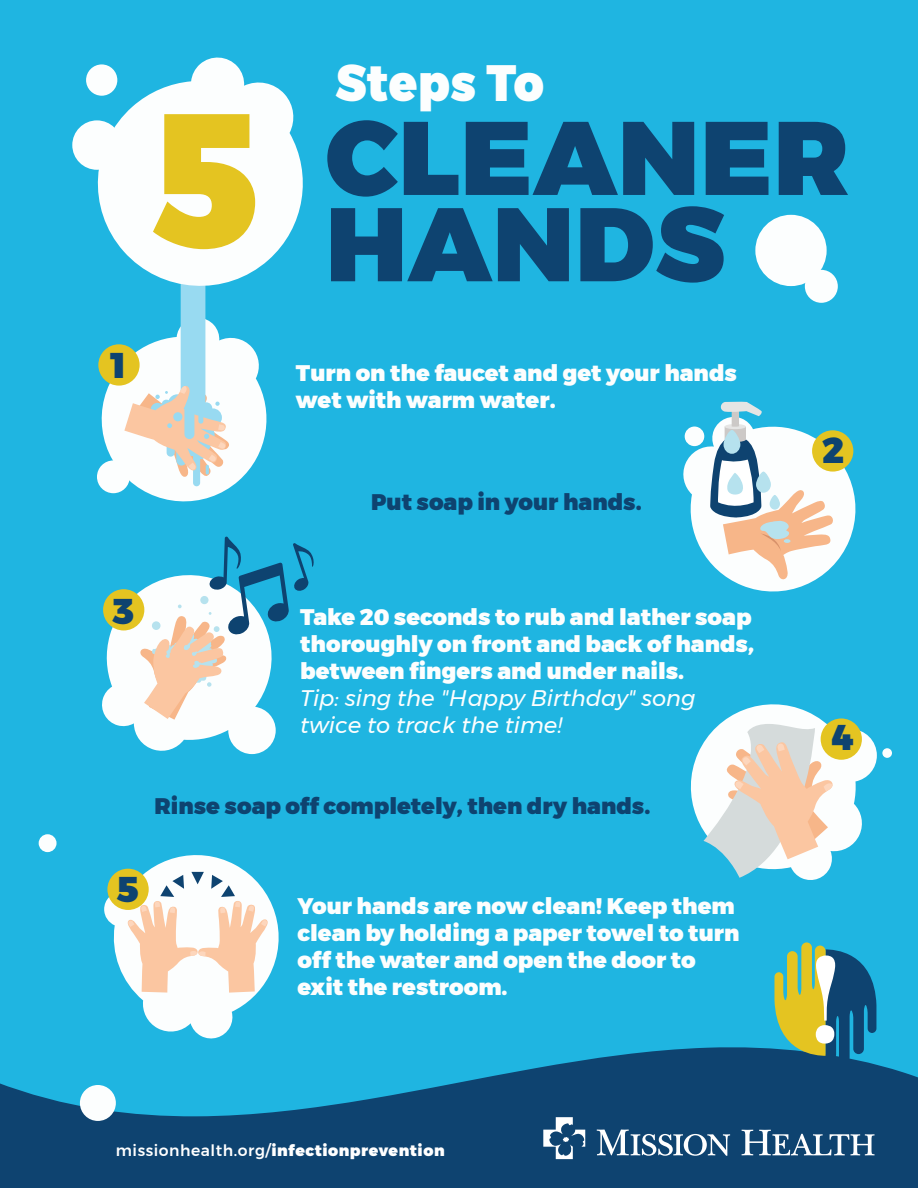
<style>
.page{position:relative;width:918px;height:1188px;background:#1fb5e1}
.page>*{position:absolute;margin:0;border:0;box-sizing:border-box;transform-origin:0 0}
.t1{font:900 189.9px "Montserrat";color:#e4c421;scale:.91 1}
.t2{font:900 104.25px "Montserrat";letter-spacing:.01em;color:#0e4370}
.t3{font:900 51px "Montserrat";letter-spacing:.01em;color:#fcfefe;scale:.91 1}
.t4{font:900 35.7px "Montserrat";color:#0e4370}
.t5{font:900 22.5px/27px "Montserrat";color:#fcfefe}
.t6{font:900 22.5px "Montserrat";color:#0e4370}
.t7{font:italic 22.5px/27px "Montserrat";color:#fcfefe}
.t8{font:900 15.6px "Montserrat";letter-spacing:.035em;color:#fff}
.s1{font-weight:500}
</style>
<div class="page">
<svg style="left:97px;top:298px;width:170px;height:204px"></svg>
<div style="left:98px;top:344px;width:42px;height:42px;background:#e4c421;border-radius:50%"></div>
<div style="left:72px;top:120px;width:50px;height:50px;background:#fcfefe;border-radius:50%"></div>
<svg style="left:0;top:1047px;width:918px;height:141px;fill:#0e4370"></svg>
<div style="left:882px;top:748px;width:10px;height:10px;background:#fcfefe;border-radius:50%"></div>
<svg style="left:690px;top:704px;width:187px;height:176px"></svg>
<div style="left:821px;top:718px;width:41px;height:42px;background:#e4c421;border-radius:50%"></div>
<svg style="left:104px;top:855px;width:175px;height:184px"></svg>
<svg style="left:86px;top:57px;width:217px;height:241px;fill:#fcfefe"></svg>
<div style="left:86px;top:64px;width:31px;height:32px;background:#fcfefe;border-radius:50%"></div>
<svg style="left:597px;top:1130px;width:133px;height:26px;background:#5a7e9d"></svg>
<svg style="left:742px;top:1130px;width:133px;height:25px;background:#547999"></svg>
<svg style="left:543px;top:1117px;width:42px;height:42px;background:#557a9a"></svg>
<div style="left:755px;top:215px;width:72px;height:71px;background:#fcfefe;border-radius:50%"></div>
<div style="left:805px;top:270px;width:33px;height:33px;background:#fcfefe;border-radius:50%"></div>
<div style="left:80px;top:1085px;width:36px;height:36px;background:#fcfefe;border-radius:50%"></div>
<div style="left:97px;top:460px;width:33px;height:33px;background:#fcfefe;border-radius:50%"></div>
<svg style="left:102px;top:537px;width:212px;height:217px"></svg>
<div style="left:39px;top:834px;width:18px;height:18px;background:#fcfefe;border-radius:50%"></div>
<svg style="left:683px;top:401px;width:173px;height:191px"></svg>
<svg style="left:774px;top:942px;width:102px;height:121px"></svg>
<h1 class="t1" style="left:151px;top:24px;width:122px">5</h1>
<h3 class="t4" style="left:112px;top:336px;width:17px">1</h3>
<h3 class="t3" style="left:336px;top:41px;width:231px">Steps To</h3>
<h2 class="t2" style="left:326px;top:72px;width:525px">CLEANER</h2>
<h2 class="t2" style="left:326px;top:159px;width:400px">HANDS</h2>
<p class="t5" style="left:296px;top:360px;width:442px">Turn on the faucet and get your hands wet with warm water.</p>
<p class="t6" style="left:371px;top:484px;width:272px">Put soap in your hands.</p>
<h3 class="t4" style="left:822px;top:421px;width:24px">2</h3>
<h3 class="t4" style="left:112px;top:582px;width:23px">3</h3>
<p class="t5" style="left:300px;top:604px;width:455px;text-align:justify">Take 20 seconds to rub and lather soap thoroughly on front and back of hands, between fingers and under nails.</p>
<p class="t7" style="left:300px;top:685px;width:397px">Tip: sing the "Happy Birthday" song twice to track the time!</p>
<p class="t6" style="left:155px;top:787px;width:497px">Rinse soap off completely, then dry hands.</p>
<h3 class="t4" style="left:116px;top:860px;width:24px">5</h3>
<p class="t5" style="left:298px;top:893px;width:443px">Your hands are now clean! Keep them clean by holding a paper towel to turn off the water and open the door to exit the restroom.</p>
<h3 class="t4" style="left:832px;top:708px;width:23px">4</h3>
<p class="t8" style="left:116px;top:1137px;width:330px"><span class="s1">missionhealth.org/</span>infectionprevention</p>
</div>
